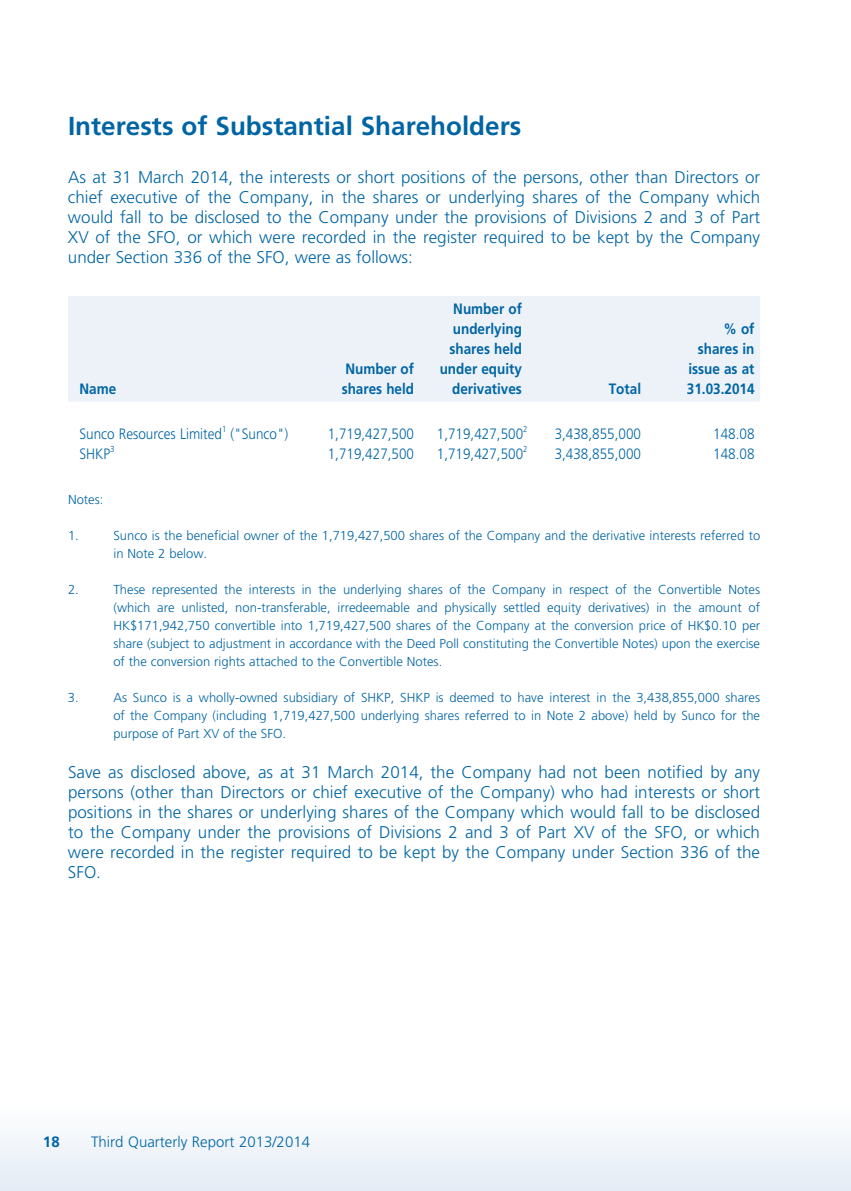
<style>
.page{position:relative;width:851px;height:1191px;background:#fff}
.page>*{position:absolute;margin:0;border:0;box-sizing:border-box;transform-origin:0 0}
.t1{font:700 26px "Frutiger LT Std";color:#0065a4}
.t2{font:300 17px/20px "Frutiger LT Std";color:#0065a4;text-align:justify}
.t3{font:300 15px "Frutiger LT Std";color:#0065a4;scale:.9 1}
.t4{font:700 15px/20px "Frutiger";color:#0065a4;text-align:right;scale:.9 1}
.t5{font:300 15px "Frutiger LT Std";color:#0065a4}
.t6{font:700 15px "Frutiger";color:#0065a4}
.t7{font:300 13px/18px "Frutiger LT Std";color:#0065a4;text-align:justify}
.t8{font:300 8.8px "Frutiger LT Std";color:#0065a4;scale:.9 1}
</style>
<div class="page">
<div style="left:0;top:1104px;width:850px;height:87px;background:#f1f4f9"></div>
<hr style="left:850px;top:1104px;width:1px;height:87px;background:#f1f4f9">
<div style="left:68px;top:296px;width:692px;height:106px;background:#edf2f8"></div>
<h1 class="t1" style="left:68px;top:111px;width:454px">Interests of Substantial Shareholders</h1>
<p class="t2" style="left:68px;top:168px;width:693px">As at 31 March 2014, the interests or short positions of the persons, other than Directors or chief executive of the Company, in the shares or underlying shares of the Company which would fall to be disclosed to the Company under the provisions of Divisions 2 and 3 of Part XV of the SFO, or which were recorded in the register required to be kept by the Company under Section 336 of the SFO, were as follows:</p>
<p class="t4" style="left:79px;top:378px;width:42px">Name</p>
<p class="t4" style="left:341px;top:358px;width:82px;text-align:left">Number of shares held</p>
<p class="t4" style="left:439px;top:298px;width:93px">Number of underlying shares held under equity derivatives</p>
<p class="t4" style="left:608px;top:378px;width:37px">Total</p>
<p class="t4" style="left:686px;top:318px;width:77px">% of shares in issue as at<br>31.03.2014</p>
<p class="t3" style="left:79px;top:425px;width:160px">Sunco Resources Limited</p>
<p class="t8" style="left:222px;top:424px;width:6px">1</p>
<p class="t3" style="left:230px;top:425px;width:66px">("Sunco")</p>
<p class="t3" style="left:328px;top:425px;width:97px">1,719,427,500</p>
<p class="t3" style="left:437px;top:425px;width:97px">1,719,427,500</p>
<p class="t8" style="left:523px;top:424px;width:6px">2</p>
<p class="t3" style="left:554px;top:425px;width:97px">3,438,855,000</p>
<p class="t3" style="left:713px;top:425px;width:47px">148.08</p>
<p class="t3" style="left:79px;top:445px;width:36px">SHKP</p>
<p class="t8" style="left:110px;top:444px;width:6px">3</p>
<p class="t3" style="left:328px;top:445px;width:97px">1,719,427,500</p>
<p class="t3" style="left:437px;top:445px;width:97px">1,719,427,500</p>
<p class="t8" style="left:523px;top:444px;width:6px">2</p>
<p class="t3" style="left:554px;top:445px;width:97px">3,438,855,000</p>
<p class="t3" style="left:713px;top:445px;width:47px">148.08</p>
<p class="t7" style="left:68px;top:490px;width:37px">Notes:</p>
<p class="t7" style="left:68px;top:526px;width:12px">1.</p>
<p class="t7" style="left:113px;top:526px;width:648px">Sunco is the beneficial owner of the 1,719,427,500 shares of the Company and the derivative interests referred to in Note 2 below.</p>
<p class="t7" style="left:68px;top:580px;width:12px">2.</p>
<p class="t7" style="left:113px;top:580px;width:648px">These represented the interests in the underlying shares of the Company in respect of the Convertible Notes (which are unlisted, non-transferable, irredeemable and physically settled equity derivatives) in the amount of HK$171,942,750 convertible into 1,719,427,500 shares of the Company at the conversion price of HK$0.10 per share (subject to adjustment in accordance with the Deed Poll constituting the Convertible Notes) upon the exercise of the conversion rights attached to the Convertible Notes.</p>
<p class="t7" style="left:68px;top:688px;width:12px">3.</p>
<p class="t7" style="left:113px;top:688px;width:648px">As Sunco is a wholly-owned subsidiary of SHKP, SHKP is deemed to have interest in the 3,438,855,000 shares of the Company (including 1,719,427,500 underlying shares referred to in Note 2 above) held by Sunco for the purpose of Part XV of the SFO.</p>
<p class="t2" style="left:68px;top:762px;width:693px">Save as disclosed above, as at 31 March 2014, the Company had not been notified by any persons (other than Directors or chief executive of the Company) who had interests or short positions in the shares or underlying shares of the Company which would fall to be disclosed to the Company under the provisions of Divisions 2 and 3 of Part XV of the SFO, or which were recorded in the register required to be kept by the Company under Section 336 of the SFO.</p>
<p class="t6" style="left:43px;top:1133px;width:19px">18</p>
<p class="t5" style="left:91px;top:1133px;width:220px">Third Quarterly Report 2013/2014</p>
</div>
